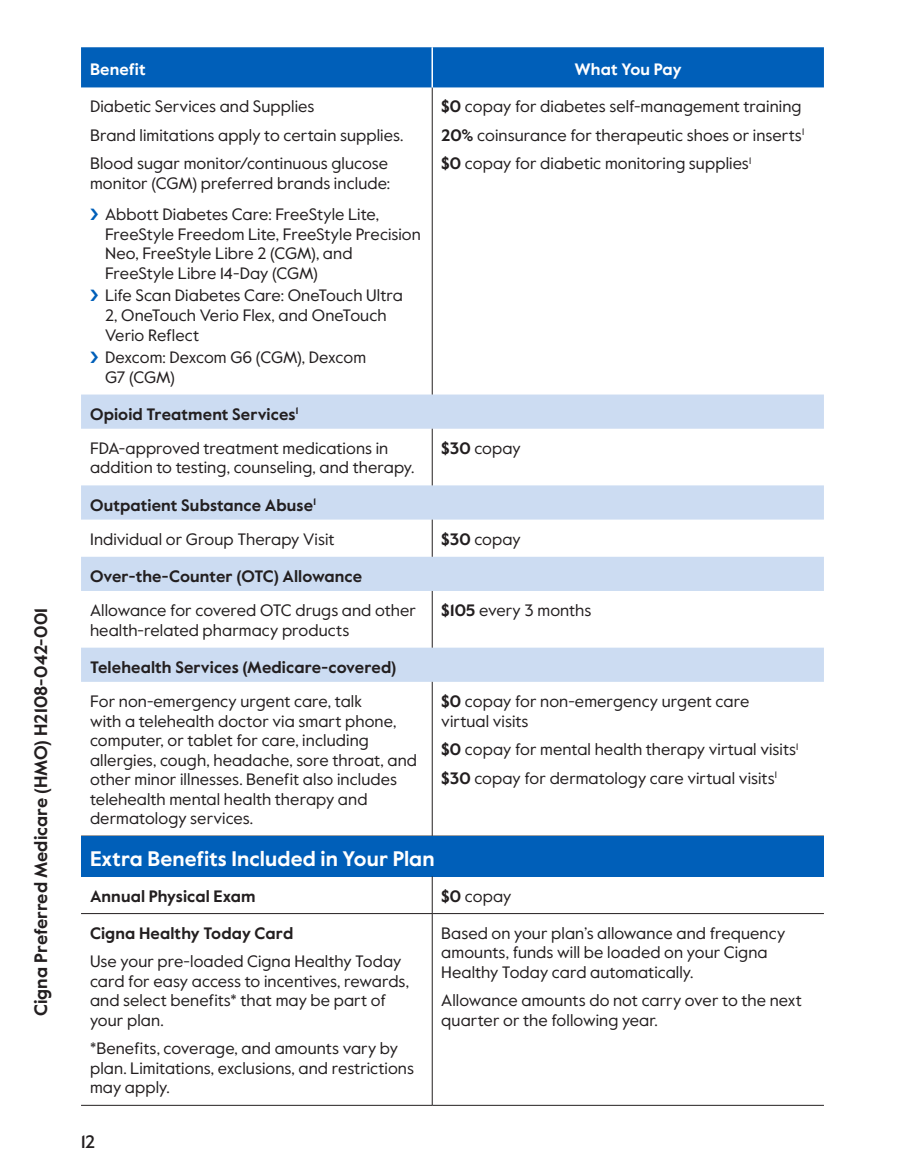
<style>
.page{position:relative;width:905px;height:1175px;background:#fff}
.page>*{position:absolute;margin:0;border:0;box-sizing:border-box;transform-origin:0 0}
.table_AB_h1{font:700 21px "Value Sans Pro";letter-spacing:.005em;color:#fff}
.margin_plan_name{font:700 18px "Value Sans Pro";color:#231f20}
.t1{font:500 18px "Value Sans Pro";color:#231f20}
.table_para{font:16.5px/19.5px "Value Sans Pro";letter-spacing:.005em;color:#231f20}
.table_para_AB{font:16.5px/19.5px "Value Sans Pro";letter-spacing:.005em;color:#231f20}
.table_row_h1{font:700 16.5px "Value Sans Pro";letter-spacing:.005em;color:#231f20}
.table_para-2{font:700 16.5px "Value Sans Pro";letter-spacing:.005em;color:#231f20}
.table_col_h1_align_c{font:700 16.5px "Value Sans Pro";color:#fff}
.table_col_h1_align_r{font:700 16.5px "Value Sans Pro";letter-spacing:.01em;color:#fff}
.s1{font-weight:700}
</style>
<div class="page">
<div style="left:81px;top:47px;width:743px;height:40px;background:#005fb9"></div>
<svg style="left:81px;top:394px;width:743px;height:288px"></svg>
<hr style="left:432px;top:87px;width:1px;height:307px;background:#231f20">
<hr style="left:432px;top:429px;width:1px;height:56px;background:#231f20">
<hr style="left:432px;top:519px;width:1px;height:38px;background:#231f20">
<hr style="left:432px;top:591px;width:1px;height:56px;background:#231f20">
<hr style="left:432px;top:682px;width:1px;height:153px;background:#231f20">
<hr style="left:431px;top:47px;width:2px;height:40px;background:#fff">
<hr style="left:81px;top:835px;width:351px;height:1px;background:#231f20">
<hr style="left:432px;top:835px;width:392px;height:1px;background:#231f20">
<div style="left:81px;top:836px;width:743px;height:40px;background:#005fb9"></div>
<hr style="left:432px;top:913px;width:392px;height:1px;background:#231f20">
<hr style="left:432px;top:1105px;width:392px;height:1px;background:#231f20">
<hr style="left:81px;top:913px;width:351px;height:1px;background:#231f20">
<hr style="left:81px;top:1105px;width:351px;height:1px;background:#231f20">
<hr style="left:432px;top:876px;width:1px;height:37px;background:#231f20">
<hr style="left:432px;top:913px;width:1px;height:192px;background:#231f20">
<p class="margin_plan_name" style="left:30px;top:1016px;width:410px;rotate:-90deg">Cigna Preferred Medicare (HMO) H2108-042-001</p>
<p class="table_col_h1_align_r" style="left:90px;top:60px;width:57px">Benefit</p>
<p class="table_col_h1_align_c" style="left:574px;top:60px;width:109px">What You Pay</p>
<p class="table_para" style="left:90px;top:97px;width:226px">Diabetic Services and Supplies</p>
<p class="table_para" style="left:90px;top:126px;width:315px">Brand limitations apply to certain supplies.</p>
<p class="table_para" style="left:90px;top:154px;width:302px">Blood sugar monitor/continuous glucose monitor (CGM) preferred brands include:</p>
<p class="table_para" style="left:105px;top:205px;width:317px">Abbott Diabetes Care: FreeStyle Lite, FreeStyle Freedom Lite, FreeStyle Precision Neo, FreeStyle Libre 2 (CGM), and FreeStyle Libre 14-Day (CGM)</p>
<p class="table_para" style="left:105px;top:286px;width:299px">Life Scan Diabetes Care: OneTouch Ultra<br>2, OneTouch Verio Flex, and OneTouch<br>Verio Reflect</p>
<p class="table_para" style="left:105px;top:348px;width:262px">Dexcom: Dexcom G6 (CGM), Dexcom<br>G7 (CGM)</p>
<p class="table_para" style="left:441px;top:97px;width:362px"><span class="s1">$0</span> copay for diabetes self-management training</p>
<p class="table_para" style="left:441px;top:126px;width:364px"><span class="s1">20%</span> coinsurance for therapeutic shoes or inserts<sup>1</sup></p>
<p class="table_para" style="left:441px;top:154px;width:311px"><span class="s1">$0</span> copay for diabetic monitoring supplies<sup>1</sup></p>
<p class="table_row_h1" style="left:90px;top:404px;width:210px">Opioid Treatment Services<sup>1</sup></p>
<p class="table_para" style="left:90px;top:439px;width:326px">FDA-approved treatment medications in addition to testing, counseling, and therapy.</p>
<p class="table_para" style="left:441px;top:439px;width:81px"><span class="s1">$30</span> copay</p>
<p class="table_row_h1" style="left:90px;top:495px;width:227px">Outpatient Substance Abuse<sup>1</sup></p>
<p class="table_para" style="left:90px;top:529px;width:246px">Individual or Group Therapy Visit</p>
<p class="table_para" style="left:441px;top:529px;width:81px"><span class="s1">$30</span> copay</p>
<p class="table_row_h1" style="left:90px;top:566px;width:274px">Over-the-Counter (OTC) Allowance</p>
<p class="table_para" style="left:90px;top:601px;width:327px">Allowance for covered OTC drugs and other health-related pharmacy products</p>
<p class="table_para" style="left:441px;top:601px;width:152px"><span class="s1">$105</span> every 3 months</p>
<p class="table_row_h1" style="left:90px;top:657px;width:308px">Telehealth Services (Medicare-covered)</p>
<p class="table_para" style="left:90px;top:692px;width:328px">For non-emergency urgent care, talk<br>with a telehealth doctor via smart phone, computer, or tablet for care, including allergies, cough, headache, sore throat, and other minor illnesses. Benefit also includes telehealth mental health therapy and dermatology services.</p>
<p class="table_para" style="left:441px;top:692px;width:309px"><span class="s1">$0</span> copay for non-emergency urgent care virtual visits</p>
<p class="table_para" style="left:441px;top:740px;width:359px"><span class="s1">$0</span> copay for mental health therapy virtual visits<sup>1</sup></p>
<p class="table_para" style="left:441px;top:768px;width:337px"><span class="s1">$30</span> copay for dermatology care virtual visits<sup>1</sup></p>
<p class="table_AB_h1" style="left:90px;top:846px;width:346px">Extra Benefits Included in Your Plan</p>
<p class="table_para-2" style="left:90px;top:885px;width:167px">Annual Physical Exam</p>
<p class="table_para_AB" style="left:441px;top:886px;width:72px"><span class="s1">$0</span> copay</p>
<p class="table_para-2" style="left:90px;top:923px;width:205px">Cigna Healthy Today Card</p>
<p class="table_para" style="left:90px;top:952px;width:320px">Use your pre-loaded Cigna Healthy Today card for easy access to incentives, rewards, and select benefits* that may be part of your plan.</p>
<p class="table_para" style="left:90px;top:1039px;width:325px">*Benefits, coverage, and amounts vary by plan. Limitations, exclusions, and restrictions may apply.</p>
<p class="table_para_AB" style="left:441px;top:923px;width:345px">Based on your plan’s allowance and frequency amounts, funds will be loaded on your Cigna<br>Healthy Today card automatically.</p>
<p class="table_para_AB" style="left:441px;top:991px;width:362px">Allowance amounts do not carry over to the next quarter or the following year.</p>
<p class="t1" style="left:81px;top:1130px;width:16px">12</p>
</div>
